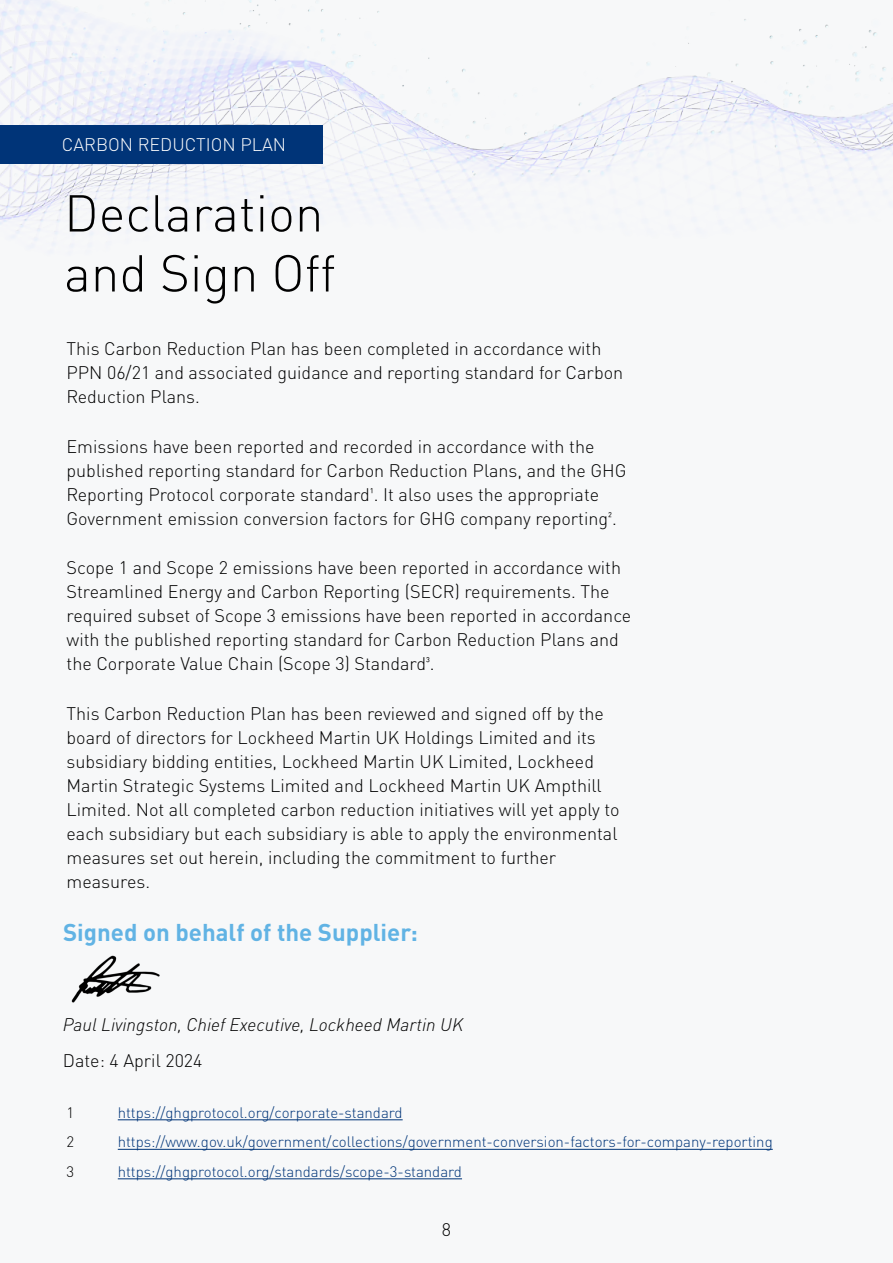
<style>
.page{position:relative;width:893px;height:1263px;background:#f7f8f9}
.page>*{position:absolute;margin:0;border:0;box-sizing:border-box;transform-origin:0 0}
.t1{font:300 51px/60px "DINOT";color:#000}
.t2{font:700 24px "DINOT";color:#61b3e4}
.t3{font:300 18px/24px "DINOT";color:#000}
.t4{font:italic 300 18px "DINOT";color:#000}
.t5{font:300 18px "DINOT";color:#fff}
.t6{font:300 15px "DINOT";color:#003478}
.t7{font:300 15px "DINOT";color:#000}
</style>
<div class="page">
<img style="left:0;top:0;width:893px;height:240px">
<div style="left:0;top:125px;width:322px;height:39px;background:#003478"></div>
<hr style="left:118px;top:1119px;width:285px;height:1px;background:#003478">
<hr style="left:118px;top:1149px;width:655px;height:1px;background:#003478">
<hr style="left:118px;top:1178px;width:344px;height:1px;background:#003478">
<img style="left:71px;top:955px;width:89px;height:48px">
<p class="t5" style="left:62px;top:131px;width:226px">CARBON REDUCTION PLAN</p>
<h1 class="t1" style="left:64px;top:179px;width:273px">Declaration and Sign Off</h1>
<p class="t3" style="left:67px;top:335px;width:558px">This Carbon Reduction Plan has been completed in accordance with<br>PPN 06/21 and associated guidance and reporting standard for Carbon<br>Reduction Plans.</p>
<p class="t3" style="left:67px;top:433px;width:561px">Emissions have been reported and recorded in accordance with the published reporting standard for Carbon Reduction Plans, and the GHG Reporting Protocol corporate standard1. It also uses the appropriate Government emission conversion factors for GHG company reporting2.</p>
<p class="t3" style="left:67px;top:554px;width:566px">Scope 1 and Scope 2 emissions have been reported in accordance with Streamlined Energy and Carbon Reporting (SECR) requirements. The required subset of Scope 3 emissions have been reported in accordance with the published reporting standard for Carbon Reduction Plans and the Corporate Value Chain (Scope 3) Standard3.</p>
<p class="t3" style="left:67px;top:700px;width:555px">This Carbon Reduction Plan has been reviewed and signed off by the board of directors for Lockheed Martin UK Holdings Limited and its subsidiary bidding entities, Lockheed Martin UK Limited, Lockheed Martin Strategic Systems Limited and Lockheed Martin UK Ampthill Limited. Not all completed carbon reduction initiatives will yet apply to each subsidiary but each subsidiary is able to apply the environmental measures set out herein, including the commitment to further measures.</p>
<h2 class="t2" style="left:63px;top:913px;width:356px">Signed on behalf of the Supplier:</h2>
<p class="t4" style="left:63px;top:1011px;width:402px">Paul Livingston, Chief Executive, Lockheed Martin UK</p>
<p class="t3" style="left:63px;top:1047px;width:141px">Date: 4 April 2024</p>
<p class="t7" style="left:67px;top:1101px;width:9px">1</p>
<p class="t6" style="left:118px;top:1101px;width:286px">https://ghgprotocol.org/corporate-standard</p>
<p class="t7" style="left:67px;top:1130px;width:9px">2</p>
<p class="t6" style="left:118px;top:1130px;width:656px">https://www.gov.uk/government/collections/government-conversion-factors-for-company-reporting</p>
<p class="t7" style="left:67px;top:1160px;width:9px">3</p>
<p class="t6" style="left:118px;top:1160px;width:346px">https://ghgprotocol.org/standards/scope-3-standard</p>
<p class="t3" style="left:442px;top:1216px;width:11px">8</p>
</div>
